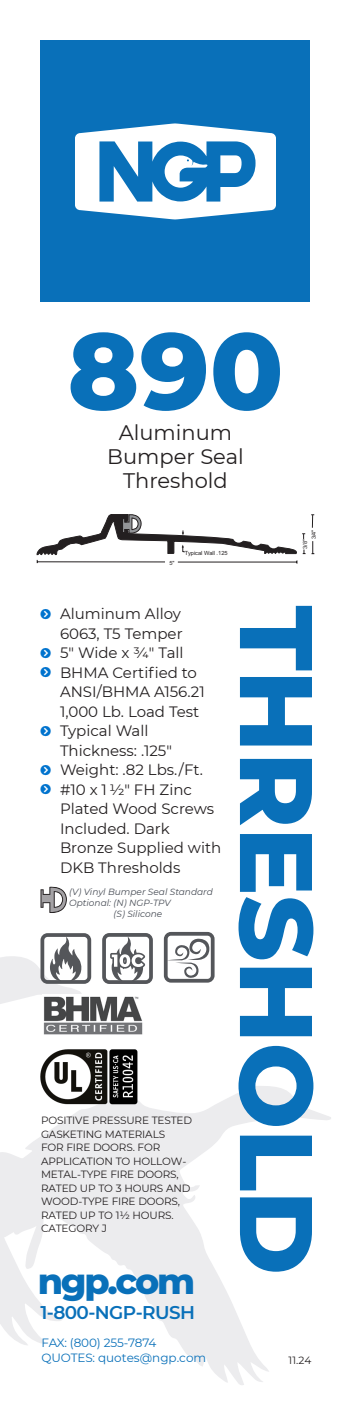
<style>
.page{position:relative;width:351px;height:1404px;background:#fff}
.page>*{position:absolute;margin:0;border:0;box-sizing:border-box;transform-origin:0 0}
.t1{font:800 108px "Montserrat";color:#0970b9}
.t2{font:800 102.9px "Montserrat";letter-spacing:-.01em;color:#0970b9}
.t3{font:800 36.45px "Montserrat";letter-spacing:-.065em;color:#0970b9}
.t4{font:21px "Montserrat";color:#231f20}
.t5{font:600 18.45px "Montserrat";letter-spacing:-.03em;color:#0970b9}
.t6{font:15px/19.5px "Montserrat";color:#231f20}
.t7{font:12px/15px "Montserrat";letter-spacing:-.01em;color:#0970b9}
.t8{font:10.5px/13.5px "Montserrat";letter-spacing:-.015em;color:#231f20}
.CUT_CUTLINES{font:italic 9px "Montserrat";color:#464b54}
.t9{font:5.7px "Arial";color:#231f20}
</style>
<div class="page">
<svg style="left:0;top:889px;width:331px;height:496px"></svg>
<div style="left:40px;top:40px;width:270px;height:262px;background:#0970b9"></div>
<svg style="left:75px;top:123px;width:201px;height:96px"></svg>
<img style="left:34px;top:1042px;width:109px;height:69px">
<svg style="left:41px;top:886px;width:26px;height:29px"></svg>
<svg style="left:102px;top:933px;width:51px;height:51px"></svg>
<svg style="left:40px;top:933px;width:51px;height:51px"></svg>
<svg style="left:164px;top:932px;width:51px;height:51px"></svg>
<img style="left:43px;top:995px;width:101px;height:42px">
<svg style="left:37px;top:514px;width:277px;height:50px"></svg>
<p class="t1" style="left:67px;top:292px;width:218px">890</p>
<p class="t4" style="left:119px;top:418px;width:115px">Aluminum</p>
<p class="t4" style="left:107px;top:442px;width:138px">Bumper Seal</p>
<p class="t4" style="left:123px;top:466px;width:106px">Threshold</p>
<p class="t9" style="left:169px;top:559px;width:7px">5"</p>
<p class="t9" style="left:185px;top:549px;width:44px">Typical Wall .125</p>
<p class="t9" style="left:310px;top:539px;width:11px;rotate:-90deg">3/4"</p>
<p class="t9" style="left:301px;top:549px;width:11px;rotate:-90deg">3/8"</p>
<p class="t6" style="left:60px;top:603px;width:124px">Aluminum Alloy<br>6063, T5 Temper</p>
<p class="t6" style="left:60px;top:642px;width:125px">5" Wide x 3/4" Tall</p>
<p class="t6" style="left:60px;top:662px;width:146px">BHMA Certified to<br>ANSI/BHMA A156.21<br>1,000 Lb. Load Test</p>
<p class="t6" style="left:60px;top:720px;width:114px">Typical Wall<br>Thickness: .125"</p>
<p class="t6" style="left:60px;top:759px;width:144px">Weight: .82 Lbs./Ft.</p>
<p class="t6" style="left:60px;top:779px;width:163px">#10 x 1 1/2" FH Zinc<br>Plated Wood Screws<br>Included. Dark<br>Bronze Supplied with<br>DKB Thresholds</p>
<p class="CUT_CUTLINES" style="left:69px;top:886px;width:145px">(V) Vinyl Bumper Seal Standard</p>
<p class="CUT_CUTLINES" style="left:69px;top:896px;width:103px">Optional: (N) NGP-TPV</p>
<p class="CUT_CUTLINES" style="left:114px;top:907px;width:50px">(S) Silicone</p>
<p class="t8" style="left:41px;top:1113px;width:153px">POSITIVE PRESSURE TESTED<br>GASKETING MATERIALS<br>FOR FIRE DOORS. FOR<br>APPLICATION TO HOLLOW-<br>METAL-TYPE FIRE DOORS,<br>RATED UP TO 3 HOURS AND<br>WOOD-TYPE FIRE DOORS,<br>RATED UP TO 11/2 HOURS.</p>
<p class="t8" style="left:41px;top:1221px;width:68px">CATEGORY J</p>
<p class="t3" style="left:38px;top:1254px;width:159px">ngp.com</p>
<p class="t5" style="left:40px;top:1299px;width:156px">1-800-NGP-RUSH</p>
<p class="t7" style="left:42px;top:1335px;width:166px">FAX: (800) 255-7874<br>QUOTES: quotes@ngp.com</p>
<p class="t2" style="left:352px;top:605px;width:671px;rotate:90deg">THRESHOLD</p>
<p class="t8" style="left:289px;top:1353px;width:24px">11.24</p>
</div>
